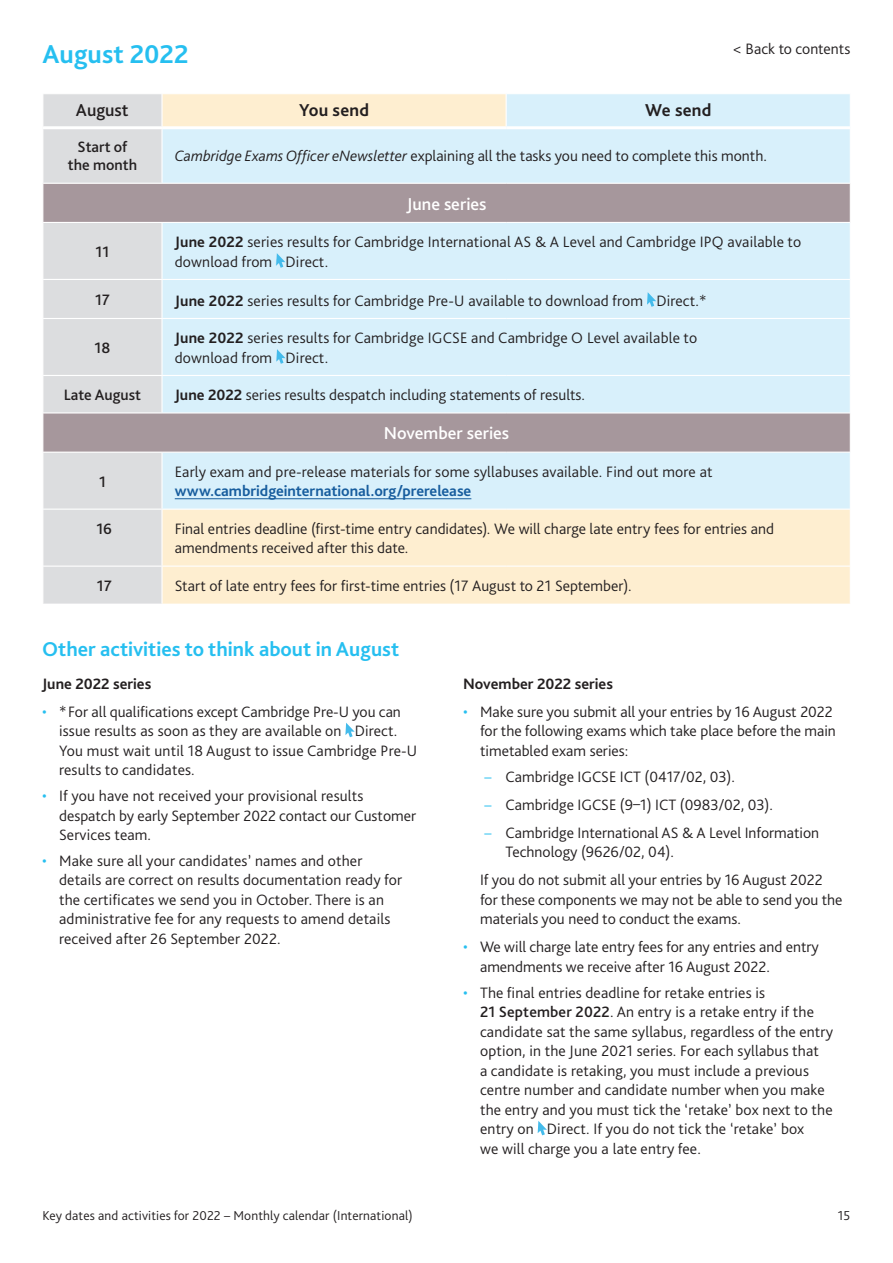
<style>
.page{position:relative;width:893px;height:1263px;background:#fff}
.page>*{position:absolute;margin:0;border:0;box-sizing:border-box;transform-origin:0 0}
.Monthly_diary_headin{font:700 27px "Bliss Pro";color:#26bff0}
.Monthly_diary_headin-2{font:700 21px "Bliss Pro";color:#26bff0}
.Monthly_diary_headin-3{font:500 18px "Bliss Pro";color:#fff}
.Monthly_diary_send_r{font:700 18px "Bliss Pro";letter-spacing:.01em;color:#231f20}
.Monthly_diary_header{font:500 18px "Bliss Pro";letter-spacing:-.005em;color:#231f20}
.Body_text{font:300 15.75px/19.5px "Bliss Pro";letter-spacing:.01em;color:#231f20}
.Monthly_diary_body_t{font:300 15.75px/19.5px "Bliss Pro";letter-spacing:.01em;color:#231f20}
.Dates{font:500 15.75px/18px "Bliss Pro";color:#231f20;text-align:center}
.Body_text_bold{font:700 15.75px "Bliss Pro";color:#231f20}
.t1{font:300 13.5px "Bliss Pro";letter-spacing:.01em;color:#231f20}
.s1{font-style:italic}
.s2{font-weight:700}
.s3{font-weight:700;color:#175d9e}
.s4{color:#26bff0}
.s5{font-weight:500}
</style>
<div class="page">
<div style="left:44px;top:94px;width:117px;height:89px;background:#dcdddf"></div>
<div style="left:163px;top:510px;width:687px;height:94px;background:#feeed0"></div>
<svg style="left:163px;top:94px;width:687px;height:415px;background:#dceff6"></svg>
<svg style="left:44px;top:184px;width:806px;height:268px;background:#c8d4dd"></svg>
<svg style="left:44px;top:223px;width:118px;height:381px;background:#d6d5d8"></svg>
<hr style="left:506px;top:94px;width:1px;height:32px;background:#fff">
<hr style="left:162px;top:183px;width:344px;height:1px;background:#fff">
<hr style="left:506px;top:183px;width:344px;height:1px;background:#fff">
<hr style="left:43px;top:222px;width:119px;height:1px;background:#fff">
<hr style="left:162px;top:222px;width:344px;height:1px;background:#fff">
<hr style="left:161px;top:223px;width:2px;height:56px;background:#fff">
<hr style="left:506px;top:222px;width:344px;height:1px;background:#fff">
<hr style="left:43px;top:279px;width:119px;height:1px;background:#fff">
<hr style="left:162px;top:279px;width:344px;height:1px;background:#fff">
<hr style="left:161px;top:280px;width:2px;height:38px;background:#fff">
<hr style="left:506px;top:279px;width:344px;height:1px;background:#fff">
<hr style="left:43px;top:318px;width:119px;height:1px;background:#fff">
<hr style="left:162px;top:318px;width:344px;height:1px;background:#fff">
<hr style="left:161px;top:319px;width:2px;height:56px;background:#fff">
<hr style="left:506px;top:318px;width:344px;height:1px;background:#fff">
<hr style="left:43px;top:375px;width:119px;height:1px;background:#fff">
<hr style="left:162px;top:375px;width:344px;height:1px;background:#fff">
<hr style="left:161px;top:376px;width:2px;height:36px;background:#fff">
<hr style="left:506px;top:375px;width:344px;height:1px;background:#fff">
<hr style="left:43px;top:412px;width:119px;height:1px;background:#fff">
<hr style="left:162px;top:412px;width:344px;height:1px;background:#fff">
<hr style="left:506px;top:412px;width:344px;height:1px;background:#fff">
<hr style="left:43px;top:452px;width:119px;height:1px;background:#fff">
<hr style="left:162px;top:452px;width:344px;height:1px;background:#fff">
<hr style="left:161px;top:453px;width:2px;height:56px;background:#fff">
<hr style="left:506px;top:452px;width:344px;height:1px;background:#fff">
<hr style="left:43px;top:509px;width:119px;height:1px;background:#fff">
<hr style="left:161px;top:510px;width:2px;height:55px;background:#fff">
<hr style="left:43px;top:565px;width:119px;height:2px;background:#fff">
<hr style="left:162px;top:565px;width:344px;height:2px;background:#fff">
<hr style="left:161px;top:567px;width:2px;height:37px;background:#fff">
<hr style="left:506px;top:565px;width:344px;height:2px;background:#fff">
<hr style="left:43px;top:126px;width:119px;height:3px;background:#fff">
<hr style="left:162px;top:126px;width:344px;height:3px;background:#fff">
<hr style="left:506px;top:126px;width:344px;height:3px;background:#fff">
<svg style="left:276px;top:253px;width:9px;height:15px"></svg>
<svg style="left:647px;top:292px;width:9px;height:15px"></svg>
<svg style="left:276px;top:349px;width:10px;height:15px"></svg>
<hr style="left:175px;top:498px;width:296px;height:1px;background:#175d9e">
<svg style="left:345px;top:723px;width:10px;height:14px"></svg>
<svg style="left:538px;top:1121px;width:9px;height:14px"></svg>
<p class="Body_text" style="left:733px;top:39px;width:119px">&lt; Back to contents</p>
<p class="Monthly_diary_headin" style="left:43px;top:37px;width:148px">August 2022</p>
<p class="Monthly_diary_header" style="left:76px;top:98px;width:54px">August</p>
<p class="Monthly_diary_send_r" style="left:299px;top:98px;width:71px">You send</p>
<p class="Monthly_diary_send_r" style="left:645px;top:98px;width:68px">We send</p>
<p class="Dates" style="left:68px;top:138px;width:71px">Start of the month</p>
<p class="Monthly_diary_body_t" style="left:175px;top:146px;width:594px"><span class="s1">Cambridge Exams Officer eNewsletter</span> explaining all the tasks you need to complete this month.</p>
<p class="Monthly_diary_headin-3" style="left:407px;top:193px;width:81px">June series</p>
<p class="Dates" style="left:96px;top:243px;width:15px">11</p>
<p class="Monthly_diary_body_t" style="left:175px;top:232px;width:628px"><span class="s2">June 2022</span> series results for Cambridge International AS &amp; A Level and Cambridge IPQ available to download from Direct.</p>
<p class="Dates" style="left:95px;top:291px;width:16px">17</p>
<p class="Monthly_diary_body_t" style="left:175px;top:291px;width:533px"><span class="s2">June 2022</span> series results for Cambridge Pre-U available to download from Direct.*</p>
<p class="Dates" style="left:95px;top:339px;width:17px">18</p>
<p class="Monthly_diary_body_t" style="left:175px;top:328px;width:524px"><span class="s2">June 2022</span> series results for Cambridge IGCSE and Cambridge O Level available to download from Direct.</p>
<p class="Dates" style="left:64px;top:386px;width:79px">Late August</p>
<p class="Monthly_diary_body_t" style="left:175px;top:385px;width:412px"><span class="s2">June 2022</span> series results despatch including statements of results.</p>
<p class="Monthly_diary_headin-3" style="left:384px;top:422px;width:127px">November series</p>
<p class="Dates" style="left:99px;top:472px;width:8px">1</p>
<p class="Monthly_diary_body_t" style="left:175px;top:462px;width:539px">Early exam and pre-release materials for some syllabuses available. Find out more at <span class="s3">www.cambridgeinternational.org/prerelease</span></p>
<p class="Dates" style="left:96px;top:520px;width:17px">16</p>
<p class="Monthly_diary_body_t" style="left:175px;top:519px;width:601px">Final entries deadline (first-time entry candidates). We will charge late entry fees for entries and amendments received after this date.</p>
<p class="Dates" style="left:97px;top:577px;width:16px">17</p>
<p class="Monthly_diary_body_t" style="left:175px;top:576px;width:458px">Start of late entry fees for first-time entries (17 August to 21 September).</p>
<p class="Monthly_diary_headin-2" style="left:42px;top:636px;width:359px">Other activities to think about in August</p>
<p class="Body_text_bold" style="left:42px;top:674px;width:111px">June 2022 series</p>
<p class="Body_text" style="left:59px;top:702px;width:360px;text-indent:-17px"><span class="s4">•</span> *For all qualifications except Cambridge Pre-U you can issue results as soon as they are available on Direct.<br>You must wait until 18 August to issue Cambridge Pre-U results to candidates.</p>
<p class="Body_text" style="left:59px;top:786px;width:359px;text-indent:-17px"><span class="s4">•</span> If you have not received your provisional results despatch by early September 2022 contact our Customer<br>Services team.</p>
<p class="Body_text" style="left:59px;top:851px;width:345px;text-indent:-17px"><span class="s4">•</span> Make sure all your candidates’ names and other details are correct on results documentation ready for the certificates we send you in October. There is an administrative fee for any requests to amend details received after 26 September 2022.</p>
<p class="Body_text_bold" style="left:463px;top:674px;width:151px">November 2022 series</p>
<p class="Body_text" style="left:480px;top:702px;width:357px;text-indent:-17px"><span class="s4">•</span> Make sure you submit all your entries by 16 August 2022 for the following exams which take place before the main timetabled exam series:</p>
<p class="Body_text" style="left:484px;top:767px;width:252px"><span class="s4">–</span> Cambridge IGCSE ICT (0417/02, 03).</p>
<p class="Body_text" style="left:484px;top:795px;width:290px"><span class="s4">–</span> Cambridge IGCSE (9–1) ICT (0983/02, 03).</p>
<p class="Body_text" style="left:506px;top:823px;width:315px;text-indent:-21px"><span class="s4">–</span> Cambridge International AS &amp; A Level Information<br>Technology (9626/02, 04).</p>
<p class="Body_text" style="left:480px;top:870px;width:364px">If you do not submit all your entries by 16 August 2022 for these components we may not be able to send you the materials you need to conduct the exams.</p>
<p class="Body_text" style="left:480px;top:937px;width:340px;text-indent:-17px"><span class="s4">•</span> We will charge late entry fees for any entries and entry amendments we receive after 16 August 2022.</p>
<p class="Body_text" style="left:480px;top:983px;width:355px;text-indent:-17px"><span class="s4">•</span> The final entries deadline for retake entries is<br><span class="s5">21 September 2022</span>. An entry is a retake entry if the candidate sat the same syllabus, regardless of the entry option, in the June 2021 series. For each syllabus that<br>a candidate is retaking, you must include a previous centre number and candidate number when you make the entry and you must tick the ‘retake’ box next to the entry on Direct. If you do not tick the ‘retake’ box<br>we will charge you a late entry fee.</p>
<p class="t1" style="left:43px;top:1207px;width:372px">Key dates and activities for 2022 – Monthly calendar (International)</p>
<p class="t1" style="left:838px;top:1207px;width:14px">15</p>
</div>
